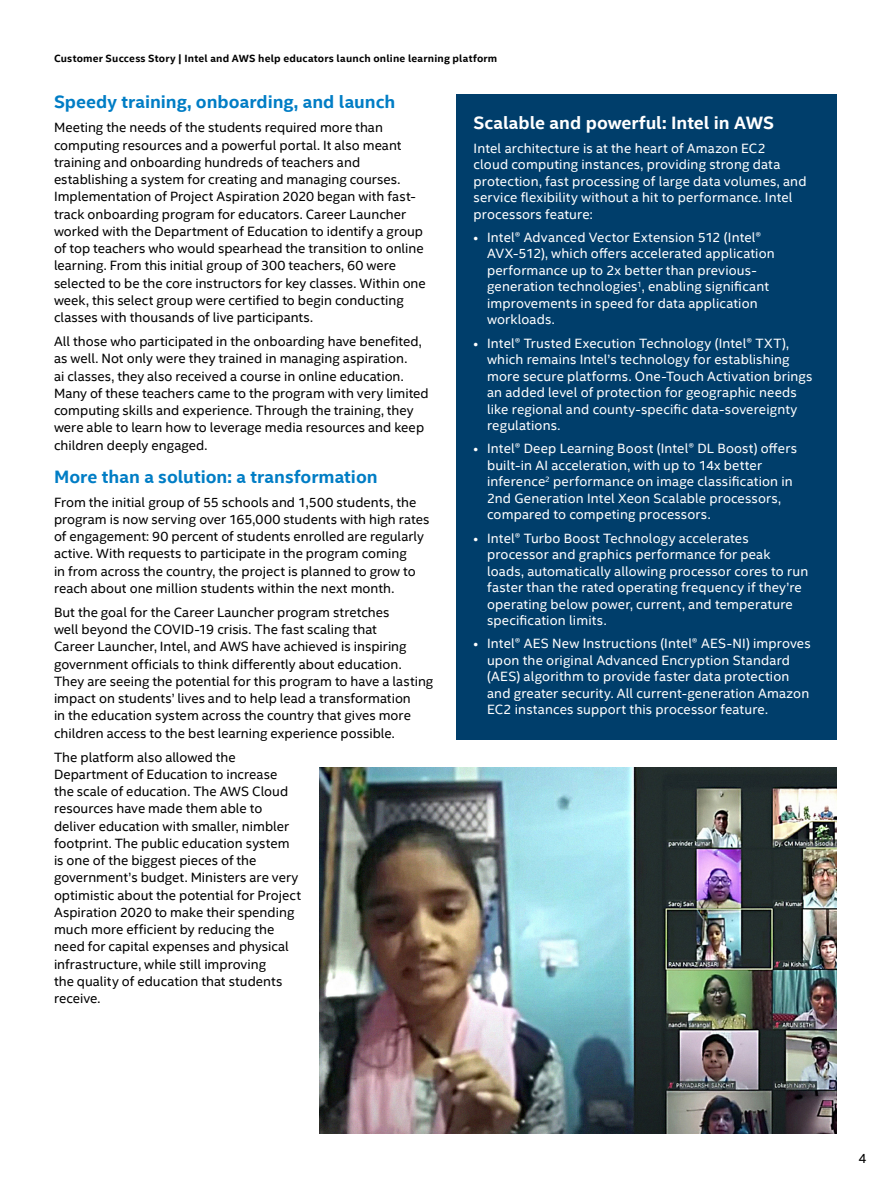
<style>
.page{position:relative;width:891px;height:1188px;background:#fff}
.page>*{position:absolute;margin:0;border:0;box-sizing:border-box;transform-origin:0 0}
.t1{font:700 18px "Intel Clear";color:#007dc5}
.t2{font:700 18px "Intel Clear";color:#fff}
.t3{font:13.5px/17.2px "Intel Clear";color:#000}
.t4{font:13.5px/16.5px "Intel Clear";letter-spacing:.01em;color:#fff}
.t5{font:700 10.5px "Intel Clear";letter-spacing:.02em;color:#000}
</style>
<div class="page">
<div style="left:456px;top:94px;width:381px;height:646px;background:#003e6b"></div>
<img style="left:320px;top:767px;width:517px;height:367px">
<p class="t5" style="left:54px;top:51px;width:445px">Customer Success Story | Intel and AWS help educators launch online learning platform</p>
<h1 class="t1" style="left:54px;top:90px;width:343px">Speedy training, onboarding, and launch</h1>
<p class="t3" style="left:54px;top:119px;width:373px">Meeting the needs of the students required more than computing resources and a powerful portal. It also meant training and onboarding hundreds of teachers and establishing a system for creating and managing courses.<br>Implementation of Project Aspiration 2020 began with fast&shy;track onboarding program for educators. Career Launcher worked with the Department of Education to identify a group of top teachers who would spearhead the transition to online learning. From this initial group of 300 teachers, 60 were selected to be the core instructors for key classes. Within one week, this select group were certified to begin conducting classes with thousands of live participants.</p>
<p class="t3" style="left:54px;top:332px;width:376px">All those who participated in the onboarding have benefited, as well. Not only were they trained in managing aspiration.<br>ai classes, they also received a course in online education.<br>Many of these teachers came to the program with very limited computing skills and experience. Through the training, they were able to learn how to leverage media resources and keep children deeply engaged.</p>
<h1 class="t1" style="left:54px;top:464px;width:325px">More than a solution: a transformation</h1>
<p class="t3" style="left:54px;top:493px;width:377px">From the initial group of 55 schools and 1,500 students, the program is now serving over 165,000 students with high rates of engagement: 90 percent of students enrolled are regularly active. With requests to participate in the program coming<br>in from across the country, the project is planned to grow to reach about one million students within the next month.</p>
<p class="t3" style="left:54px;top:603px;width:381px">But the goal for the Career Launcher program stretches<br>well beyond the COVID-19 crisis. The fast scaling that<br>Career Launcher, Intel, and AWS have achieved is inspiring government officials to think differently about education.<br>They are seeing the potential for this program to have a lasting impact on students’ lives and to help lead a transformation<br>in the education system across the country that gives more children access to the best learning experience possible.</p>
<p class="t3" style="left:54px;top:748px;width:249px">The platform also allowed the Department of Education to increase<br>the scale of education. The AWS Cloud resources have made them able to deliver education with smaller, nimbler footprint. The public education system is one of the biggest pieces of the government’s budget. Ministers are very optimistic about the potential for Project Aspiration 2020 to make their spending much more efficient by reducing the need for capital expenses and physical infrastructure, while still improving<br>the quality of education that students receive.</p>
<h1 class="t2" style="left:474px;top:111px;width:302px">Scalable and powerful: Intel in AWS</h1>
<p class="t4" style="left:474px;top:139px;width:334px">Intel architecture is at the heart of Amazon EC2<br>cloud computing instances, providing strong data protection, fast processing of large data volumes, and service flexibility without a hit to performance. Intel processors feature:</p>
<p class="t4" style="left:487px;top:229px;width:289px;text-indent:-13px">• Intel® Advanced Vector Extension 512 (Intel® AVX-512), which offers accelerated application performance up to 2x better than previous&shy;generation technologies<sup>1</sup>, enabling significant improvements in speed for data application workloads.</p>
<p class="t4" style="left:487px;top:334px;width:327px;text-indent:-14px">• Intel® Trusted Execution Technology (Intel® TXT), which remains Intel’s technology for establishing more secure platforms. One-Touch Activation brings an added level of protection for geographic needs like regional and county-specific data-sovereignty regulations.</p>
<p class="t4" style="left:487px;top:440px;width:311px;text-indent:-13px">• Intel® Deep Learning Boost (Intel® DL Boost) offers built-in AI acceleration, with up to 14x better inference<sup>2</sup> performance on image classification in 2nd Generation Intel Xeon Scalable processors, compared to competing processors.</p>
<p class="t4" style="left:487px;top:529px;width:323px;text-indent:-14px">• Intel® Turbo Boost Technology accelerates processor and graphics performance for peak loads, automatically allowing processor cores to run faster than the rated operating frequency if they’re operating below power, current, and temperature specification limits.</p>
<p class="t4" style="left:487px;top:635px;width:325px;text-indent:-14px">• Intel® AES New Instructions (Intel® AES-NI) improves upon the original Advanced Encryption Standard (AES) algorithm to provide faster data protection and greater security. All current-generation Amazon EC2 instances support this processor feature.</p>
<p class="t3" style="left:858px;top:1150px;width:10px">4</p>
</div>
